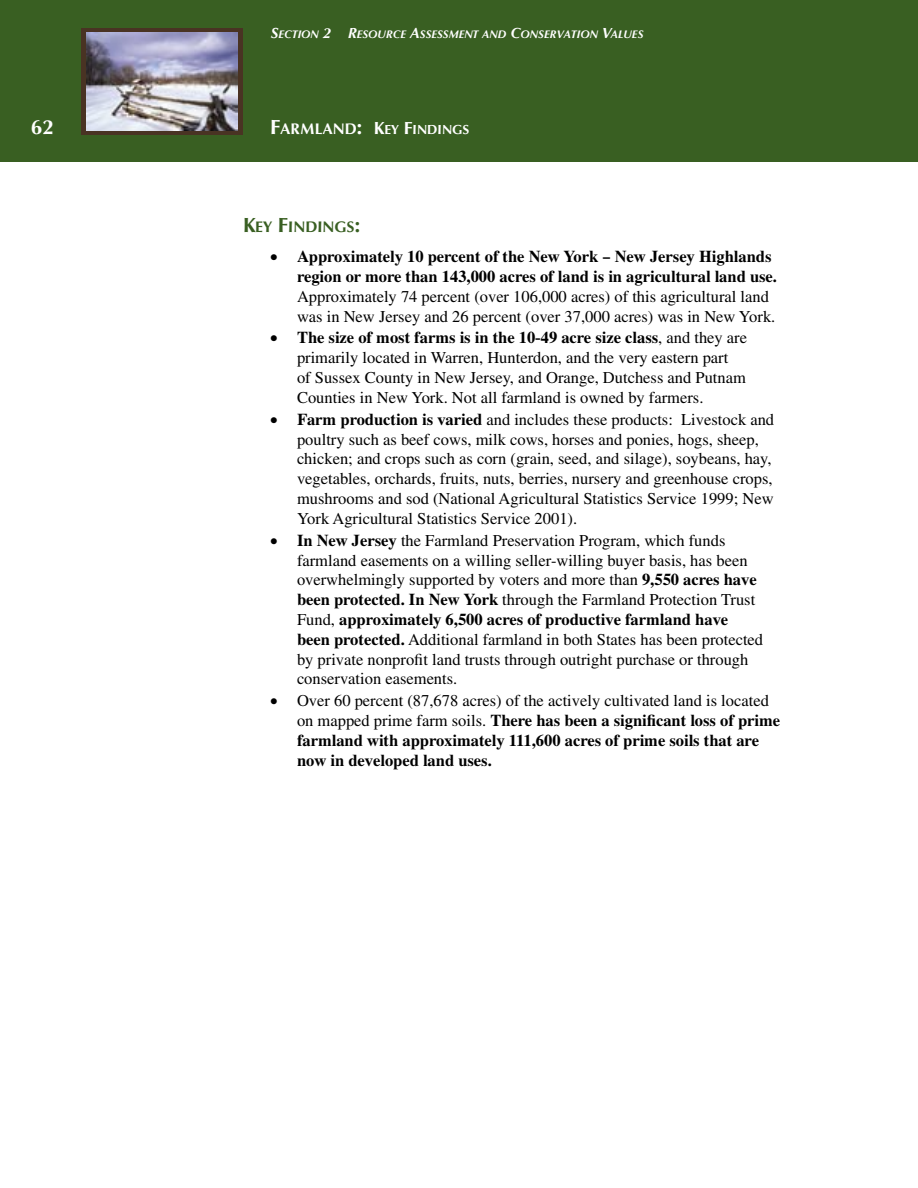
<style>
.page{position:relative;width:918px;height:1188px;background:#fff}
.page>*{position:absolute;margin:0;border:0;box-sizing:border-box;transform-origin:0 0}
.t1{font:21px "Optimum Bold DTC";color:#fff}
._1BodyTextList{font:16.5px/19.8px "Times";color:#000}
._1BodyTextList-2{font:700 16.5px/19.8px "Times";color:#000}
._2HeaderSec2{font:15.75px "Optimum Bold DTC";color:#395f22}
.t2{font:13.5px "Optimum Bold DTC";color:#fff}
.t3{font:11.25px "Optimum Bold Italic DTC";color:#fff}
.s1{font-size:15px}
.s2{font-size:21px}
.s3{font-size:15.75px}
.s4{font-size:18px}
.s5{font-weight:700}
.s6{font-weight:400}
</style>
<div class="page">
<div style="left:0;top:0;width:918px;height:162px;background:#395f22"></div>
<div style="left:81px;top:28px;width:162px;height:107px;background:#493323"></div>
<img style="left:86px;top:33px;width:152px;height:97px">
<p class="t1" style="left:31px;top:115px;width:25px">62</p>
<p class="t3" style="left:271px;top:28px;width:374px"><span class="s1">S</span>ECTION <span class="s1">2 R</span>ESOURCE <span class="s1">A</span>SSESSMENT AND <span class="s1">C</span>ONSERVATION <span class="s1">V</span>ALUES</p>
<p class="t2" style="left:270px;top:122px;width:201px"><span class="s2">F</span><span class="s3">ARMLAND</span><span class="s2">:</span> <span class="s4">K</span>EY <span class="s4">F</span>INDINGS</p>
<p class="_2HeaderSec2" style="left:243px;top:217px;width:119px"><span class="s2">K</span>EY <span class="s2">F</span>INDINGS<span class="s2">:</span></p>
<p class="_1BodyTextList" style="left:297px;top:247px;width:482px;text-indent:-27px">• <span class="s5">Approximately 10 percent of the New York – New Jersey Highlands region or more than 143,000 acres of land is in agricultural land use.<br></span>Approximately 74 percent (over 106,000 acres) of this agricultural land was in New Jersey and 26 percent (over 37,000 acres) was in New York.</p>
<p class="_1BodyTextList" style="left:297px;top:328px;width:452px;text-indent:-27px">• <span class="s5">The size of most farms is in the 10-49 acre size class</span>, and they are primarily located in Warren, Hunterdon, and the very eastern part<br>of Sussex County in New Jersey, and Orange, Dutchess and Putnam Counties in New York. Not all farmland is owned by farmers.</p>
<p class="_1BodyTextList" style="left:297px;top:409px;width:479px;text-indent:-27px">• <span class="s5">Farm production is varied</span> and includes these products: Livestock and poultry such as beef cows, milk cows, horses and ponies, hogs, sheep, chicken; and crops such as corn (grain, seed, and silage), soybeans, hay, vegetables, orchards, fruits, nuts, berries, nursery and greenhouse crops, mushrooms and sod (National Agricultural Statistics Service 1999; New York Agricultural Statistics Service 2001).</p>
<p class="_1BodyTextList" style="left:297px;top:530px;width:468px;text-indent:-27px">• <span class="s5">In New Jersey</span> the Farmland Preservation Program, which funds farmland easements on a willing seller-willing buyer basis, has been overwhelmingly supported by voters and more than <span class="s5">9,550 acres have been protected. In New York</span> through the Farmland Protection Trust Fund, <span class="s5">approximately 6,500 acres of productive farmland have been protected.</span> Additional farmland in both States has been protected by private nonprofit land trusts through outright purchase or through conservation easements.</p>
<p class="_1BodyTextList-2" style="left:297px;top:691px;width:485px;text-indent:-27px">• <span class="s6">Over 60 percent (87,678 acres) of the actively cultivated land is located on mapped prime farm soils.</span> There has been a significant loss of prime farmland with approximately 111,600 acres of prime soils that are now in developed land uses.</p>
</div>
